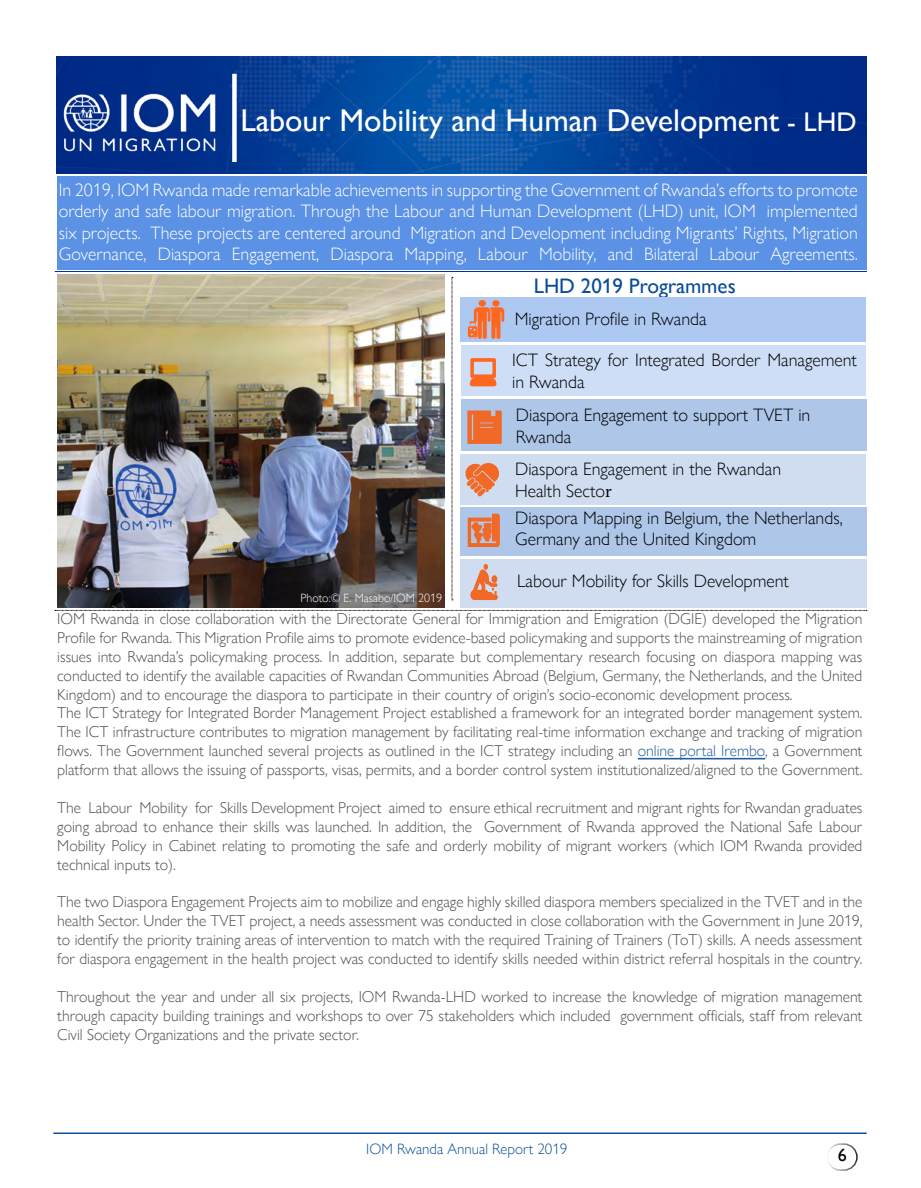
<style>
.page{position:relative;width:921px;height:1188px;background:#fff}
.page>*{position:absolute;margin:0;border:0;box-sizing:border-box;transform-origin:0 0}
.t1{font:31.5px "Gill Sans Nova";color:#fff}
.t2{font:21px "Gill Sans Nova";color:#084c9a}
.t3{font:300 18px/21.6px "Gill Sans Nova";color:#fff;text-align:justify}
.t4{font:300 18px/21.6px "Gill Sans Nova";color:#000}
.t5{font:18px "Gill Sans Nova";color:#000}
.t6{font:300 15.75px/18.9px "Gill Sans Nova";color:#505051;text-align:justify}
.t7{font:300 15px "Gill Sans Nova";color:#0e5099}
.t8{font:300 12px "Gill Sans Nova";color:#fff}
.s1{font-size:27px}
.s2{font-family:"Minion Pro";font-weight:400}
.s3{color:#215e9e}
</style>
<div class="page">
<div style="left:57px;top:176px;width:810px;height:94px;background:#5b92e5"></div>
<hr style="left:55px;top:271px;width:812px;height:1px;background:#0033a0">
<svg style="left:452px;top:277px;width:1px;height:324px"></svg>
<svg style="left:55px;top:610px;width:812px;height:1px"></svg>
<div style="left:461px;top:345px;width:405px;height:51px;background:#cedef7"></div>
<div style="left:461px;top:399px;width:406px;height:52px;background:#aec7e8"></div>
<div style="left:460px;top:454px;width:406px;height:51px;background:#d0ddf1"></div>
<div style="left:460px;top:559px;width:407px;height:48px;background:#d0ddf1"></div>
<div style="left:460px;top:508px;width:406px;height:48px;background:#aec7e8"></div>
<div style="left:460px;top:297px;width:406px;height:45px;background:#adc9f2"></div>
<svg style="left:469px;top:358px;width:28px;height:29px"></svg>
<div style="left:479px;top:300px;width:7px;height:7px;background:#ff671f;border-radius:50%"></div>
<div style="left:492px;top:300px;width:8px;height:7px;background:#ff671f;border-radius:50%"></div>
<svg style="left:468px;top:307px;width:36px;height:32px"></svg>
<svg style="left:467px;top:513px;width:33px;height:34px"></svg>
<svg style="left:465px;top:463px;width:34px;height:34px"></svg>
<svg style="left:467px;top:410px;width:35px;height:34px"></svg>
<img style="left:57px;top:274px;width:388px;height:333px">
<hr style="left:638px;top:758px;width:127px;height:1px;background:#215e9e">
<svg style="left:470px;top:563px;width:28px;height:38px"></svg>
<div style="left:827px;top:1143px;width:31px;height:28px;border:2px solid #fff;border-radius:13px"></div>
<img style="left:57px;top:56px;width:810px;height:117px">
<div style="left:232px;top:74px;width:5px;height:88px;background:#fff"></div>
<img style="left:56px;top:70px;width:169px;height:104px">
<hr style="left:53px;top:1132px;width:814px;height:2px;background:#0c5199">
<h1 class="t1" style="left:240px;top:102px;width:618px">Labour Mobility and Human Development <span class="s1">- LHD</span></h1>
<p class="t3" style="left:59px;top:179px;width:801px">In 2019, IOM Rwanda made remarkable achievements in supporting the Government of Rwanda’s efforts to promote orderly and safe labour migration. Through the Labour and Human Development (LHD) unit, IOM implemented six projects. These projects are centered around Migration and Development including Migrants’ Rights, Migration Governance, Diaspora Engagement, Diaspora Mapping, Labour Mobility, and Bilateral Labour Agreements.</p>
<h2 class="t2" style="left:534px;top:274px;width:204px">LHD 2019 Programmes</h2>
<p class="t4" style="left:515px;top:309px;width:193px">Migration Profile in Rwanda</p>
<p class="t4" style="left:512px;top:350px;width:346px">ICT Strategy for Integrated Border Management in Rwanda</p>
<p class="t4" style="left:516px;top:404px;width:296px">Diaspora Engagement to support TVET in<br>Rwanda</p>
<p class="t4" style="left:515px;top:459px;width:268px">Diaspora Engagement in the Rwandan<br>Health Secto<span class="s2">r</span></p>
<p class="t4" style="left:515px;top:507px;width:329px">Diaspora Mapping in Belgium, the Netherlands,<br>Germany and the United Kingdom</p>
<p class="t4" style="left:517px;top:570px;width:273px">Labour Mobility for Skills Development</p>
<p class="t6" style="left:57px;top:609px;width:807px;text-align:left">IOM Rwanda in close collaboration with the Directorate General for Immigration and Emigration (DGIE) developed the Migration Profile for Rwanda. This Migration Profile aims to promote evidence-based policymaking and supports the mainstreaming of migration issues into Rwanda’s policymaking process. In addition, separate but complementary research focusing on diaspora mapping was conducted to identify the available capacities of Rwandan Communities Abroad (Belgium, Germany, the Netherlands, and the United Kingdom) and to encourage the diaspora to participate in their country of origin’s socio-economic development process.<br>The ICT Strategy for Integrated Border Management Project established a framework for an integrated border management system.<br>The ICT infrastructure contributes to migration management by facilitating real-time information exchange and tracking of migration flows. The Government launched several projects as outlined in the ICT strategy including an <span class="s3">online portal Irembo</span>, a Government platform that allows the issuing of passports, visas, permits, and a border control system institutionalized/aligned to the Government.</p>
<p class="t6" style="left:57px;top:798px;width:807px">The Labour Mobility for Skills Development Project aimed to ensure ethical recruitment and migrant rights for Rwandan graduates going abroad to enhance their skills was launched. In addition, the Government of Rwanda approved the National Safe Labour Mobility Policy in Cabinet relating to promoting the safe and orderly mobility of migrant workers (which IOM Rwanda provided technical inputs to).</p>
<p class="t6" style="left:57px;top:893px;width:807px">The two Diaspora Engagement Projects aim to mobilize and engage highly skilled diaspora members specialized in the TVET and in the health Sector. Under the TVET project, a needs assessment was conducted in close collaboration with the Government in June 2019, to identify the priority training areas of intervention to match with the required Training of Trainers (ToT) skills. A needs assessment for diaspora engagement in the health project was conducted to identify skills needed within district referral hospitals in the country.</p>
<p class="t6" style="left:57px;top:987px;width:807px">Throughout the year and under all six projects, IOM Rwanda-LHD worked to increase the knowledge of migration management through capacity building trainings and workshops to over 75 stakeholders which included government officials, staff from relevant Civil Society Organizations and the private sector.</p>
<p class="t8" style="left:301px;top:591px;width:143px">Photo:© E. Masabo/IOM 2019</p>
<p class="t7" style="left:366px;top:1141px;width:203px">IOM Rwanda Annual Report 2019</p>
<p class="t5" style="left:838px;top:1145px;width:10px">6</p>
</div>
